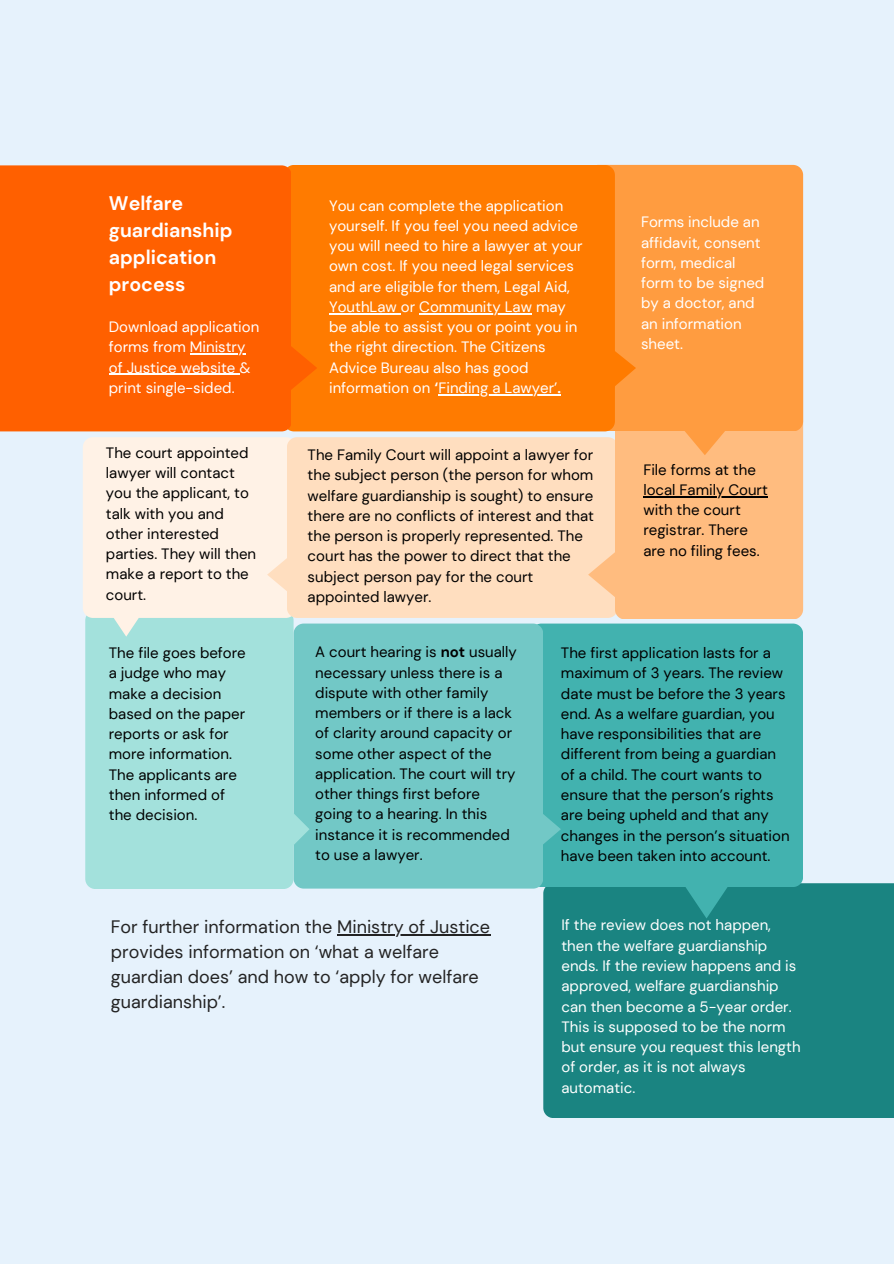
<style>
.page{position:relative;width:894px;height:1264px;background:#fff}
.page>*{position:absolute;margin:0;border:0;box-sizing:border-box;transform-origin:0 0}
.t1{font:700 19.65px/27px "DM Sans";color:#fff}
.t2{font:18px/24.8px "DM Sans";color:#232323}
.t3{font:15px/20.2px "DM Sans";color:#000}
.t4{font:15px/20.2px "DM Sans";color:#fff}
.s1{font-weight:700}
</style>
<div class="page">
<div style="left:0;top:0;width:893px;height:1263px;background:#e6f2fc"></div>
<div style="left:543px;top:883px;width:350px;height:235px;background:#1a8481"></div>
<div style="left:543px;top:623px;width:259px;height:264px;background:#42b2af"></div>
<div style="left:293px;top:623px;width:250px;height:265px;background:#72c8c6"></div>
<div style="left:85px;top:636px;width:208px;height:253px;background:#a3e1dc"></div>
<div style="left:287px;top:437px;width:330px;height:181px;background:#ffdebf;border-radius:10px"></div>
<div style="left:614px;top:311px;width:188px;height:308px;background:#ffbc7f;border-radius:10px"></div>
<div style="left:588px;top:165px;width:214px;height:266px;background:#ff9c40;border-radius:10px"></div>
<div style="left:284px;top:165px;width:330px;height:266px;background:#ff7b00;border-radius:10px"></div>
<div style="left:0;top:165px;width:291px;height:266px;background:#ff6000"></div>
<svg style="left:281px;top:338px;width:36px;height:60px"></svg>
<svg style="left:614px;top:338px;width:21px;height:61px"></svg>
<svg style="left:685px;top:431px;width:40px;height:24px"></svg>
<svg style="left:588px;top:544px;width:27px;height:61px"></svg>
<svg style="left:83px;top:437px;width:220px;height:199px"></svg>
<svg style="left:279px;top:799px;width:30px;height:60px"></svg>
<hr style="left:329px;top:313px;width:72px;height:1px;background:#fff">
<hr style="left:419px;top:313px;width:113px;height:1px;background:#fff">
<hr style="left:438px;top:394px;width:119px;height:1px;background:#fff">
<hr style="left:190px;top:353px;width:55px;height:2px;background:#fff">
<hr style="left:109px;top:374px;width:130px;height:1px;background:#fff">
<hr style="left:643px;top:496px;width:124px;height:1px;background:#000">
<svg style="left:525px;top:799px;width:35px;height:60px"></svg>
<svg style="left:676px;top:873px;width:60px;height:45px"></svg>
<hr style="left:337px;top:934px;width:153px;height:1px;background:#232323">
<p class="t1" style="left:109px;top:190px;width:125px">Welfare guardianship application process</p>
<h1 class="t4" style="left:109px;top:317px;width:152px">Download application forms from Ministry</h1>
<p class="t4" style="left:109px;top:357px;width:143px">of Justice website &amp; print single-sided.</p>
<p class="t3" style="left:106px;top:442px;width:152px">The court appointed lawyer will contact you the applicant, to talk with you and other interested parties. They will then make a report to the court.</p>
<p class="t4" style="left:329px;top:195px;width:255px">You can complete the application yourself. If you feel you need advice you will need to hire a lawyer at your own cost. If you need legal services and are eligible for them, Legal Aid, YouthLaw or Community Law may</p>
<p class="t4" style="left:329px;top:317px;width:250px">be able to assist you or point you in the right direction. The Citizens<br>Advice Bureau also has good information on <span class="s1">‘</span>Finding a Lawyer’<span class="s1">.</span></p>
<p class="t3" style="left:307px;top:445px;width:288px">The Family Court will appoint a lawyer for the subject person (the person for whom welfare guardianship is sought) to ensure there are no conflicts of interest and that the person is properly represented. The court has the power to direct that the subject person pay for the court appointed lawyer.</p>
<p class="t4" style="left:641px;top:212px;width:125px">Forms include an affidavit, consent form, medical form to be signed by a doctor, and an information sheet.</p>
<h2 class="t3" style="left:643px;top:459px;width:126px">File forms at the local Family Court with the court registrar. There are no filing fees.</h2>
<p class="t3" style="left:109px;top:643px;width:138px">The file goes before a judge who may make a decision based on the paper reports or ask for more information.<br>The applicants are then informed of the decision.</p>
<p class="t3" style="left:315px;top:642px;width:203px">A court hearing is <span class="s1">not</span> usually necessary unless there is a dispute with other family members or if there is a lack of clarity around capacity or some other aspect of the application. The court will try other things first before going to a hearing. In this instance it is recommended to use a lawyer.</p>
<p class="t2" style="left:111px;top:914px;width:380px">For further information the Ministry of Justice provides information on ‘what a welfare guardian does’ and how to ‘apply for welfare guardianship’.</p>
<p class="t3" style="left:560px;top:643px;width:230px">The first application lasts for a maximum of 3 years. The review date must be before the 3 years end. As a welfare guardian, you have responsibilities that are different from being a guardian of a child. The court wants to ensure that the person’s rights are being upheld and that any changes in the person’s situation have been taken into account.</p>
<p class="t4" style="left:561px;top:915px;width:240px">If the review does not happen, then the welfare guardianship ends. If the review happens and is approved, welfare guardianship can then become a 5-year order.<br>This is supposed to be the norm but ensure you request this length of order, as it is not always automatic.</p>
</div>
